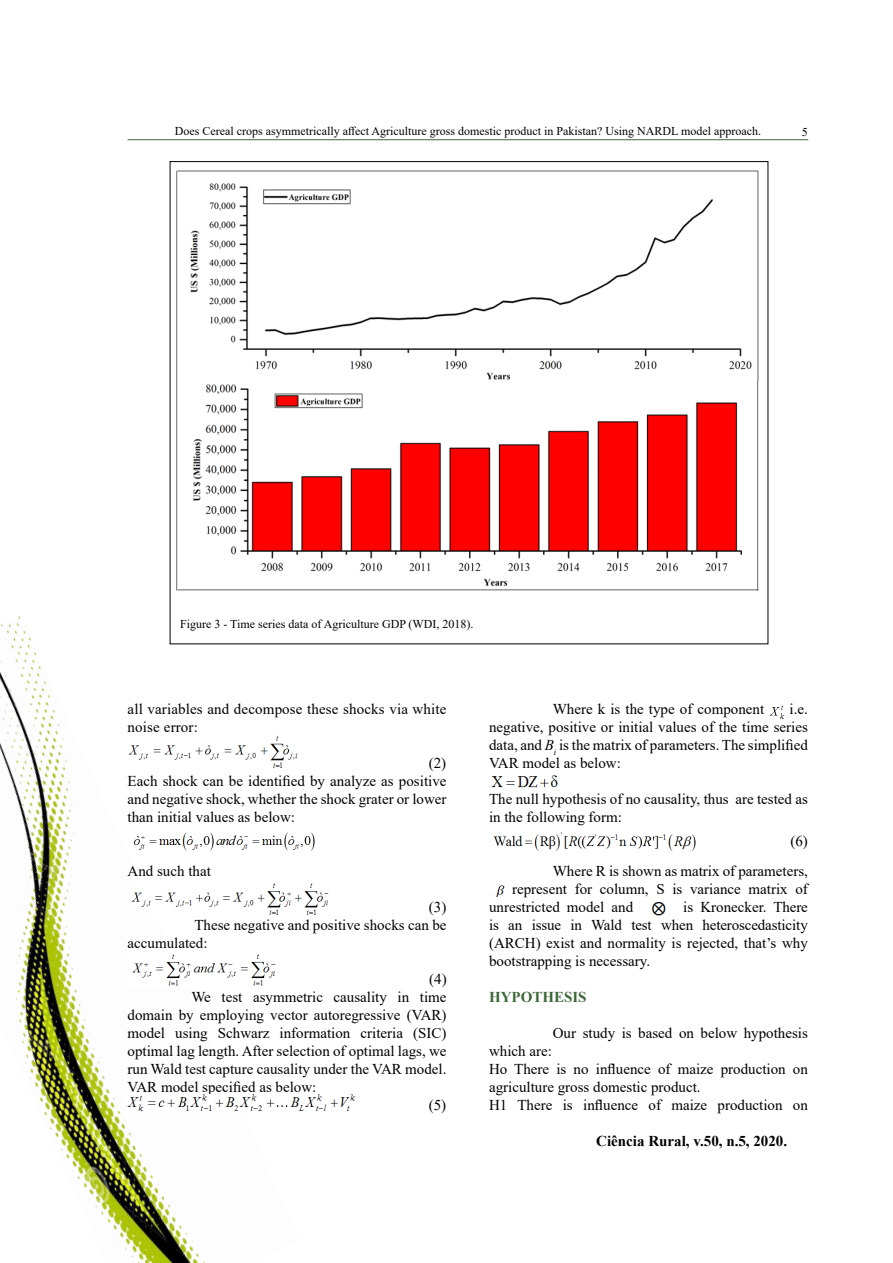
<style>
.page{position:relative;width:893px;height:1263px;background:#fff}
.page>*{position:absolute;margin:0;border:0;box-sizing:border-box;transform-origin:0 0}
.t1{font:15px/18px "Times New Roman";color:#000}
.t2{font:700 15px "Times New Roman";color:#000}
.t3{font:700 15px "Times New Roman";color:#3c683a}
.t4{font:12px "Times New Roman";color:#000}
.s1{font-style:italic}
</style>
<div class="page">
<hr style="left:128px;top:139px;width:680px;height:1px;background:#3c683a">
<img style="left:0;top:615px;width:299px;height:648px">
<img style="left:127px;top:733px;width:172px;height:38px">
<img style="left:130px;top:826px;width:185px;height:31px">
<img style="left:129px;top:880px;width:200px;height:38px">
<img style="left:128px;top:950px;width:151px;height:39px">
<img style="left:126px;top:1094px;width:230px;height:20px">
<img style="left:769px;top:705px;width:16px;height:14px">
<img style="left:491px;top:775px;width:67px;height:13px">
<img style="left:493px;top:832px;width:203px;height:19px">
<img style="left:492px;top:885px;width:13px;height:12px">
<img style="left:651px;top:902px;width:15px;height:14px">
<img style="left:176px;top:170px;width:583px;height:421px">
<p class="t4" style="left:175px;top:123px;width:588px">Does Cereal crops asymmetrically affect Agriculture gross domestic product in Pakistan? Using NARDL model approach.</p>
<p class="t4" style="left:802px;top:123px;width:7px">5</p>
<p class="t4" style="left:180px;top:615px;width:295px">Figure 3 - Time series data of Agriculture GDP (WDI, 2018).</p>
<p class="t1" style="left:128px;top:700px;width:320px">all variables and decompose these shocks via white noise error:</p>
<p class="t1" style="left:128px;top:754px;width:320px;text-align:justify;text-indent:301px">(2)<br>Each shock can be identified by analyze as positive and negative shock, whether the shock grater or lower than initial values as below:</p>
<p class="t1" style="left:128px;top:862px;width:85px">And such that</p>
<p class="t1" style="left:429px;top:898px;width:19px">(3)</p>
<p class="t1" style="left:194px;top:916px;width:254px">These negative and positive shocks can be</p>
<p class="t1" style="left:128px;top:934px;width:81px">accumulated:</p>
<p class="t1" style="left:429px;top:970px;width:19px">(4)</p>
<p class="t1" style="left:191px;top:988px;width:257px">We test asymmetric causality in time</p>
<p class="t1" style="left:128px;top:1006px;width:320px">domain by employing vector autoregressive (VAR)</p>
<p class="t1" style="left:128px;top:1024px;width:320px">model using Schwarz information criteria (SIC)</p>
<p class="t1" style="left:128px;top:1042px;width:320px">optimal lag length. After selection of optimal lags, we</p>
<p class="t1" style="left:128px;top:1060px;width:320px">run Wald test capture causality under the VAR model.</p>
<p class="t1" style="left:128px;top:1078px;width:190px">VAR model specified as below:</p>
<p class="t1" style="left:429px;top:1096px;width:19px">(5)</p>
<p class="t1" style="left:489px;top:700px;width:320px;text-align:justify;text-indent:301px">i.e. negative, positive or initial values of the time series data, and <span class="s1">B</span><sub>i</sub> is the matrix of parameters. The simplified VAR model as below:</p>
<p class="t1" style="left:489px;top:790px;width:320px">The null hypothesis of no causality, thus are tested as in the following form:</p>
<p class="t1" style="left:553px;top:826px;width:257px;line-height:30px;text-align:right">(6)<br>Where R is shown as matrix of parameters,</p>
<p class="t1" style="left:489px;top:880px;width:320px;text-indent:23px">represent for column, S is variance matrix of unrestricted model and</p>
<p class="t1" style="left:553px;top:700px;width:213px">Where k is the type of component</p>
<p class="t1" style="left:489px;top:898px;width:320px;text-align:justify;text-indent:194px">is Kronecker. There is an issue in Wald test when heteroscedasticity (ARCH) exist and normality is rejected, that’s why bootstrapping is necessary.</p>
<p class="t3" style="left:489px;top:986px;width:99px">HYPOTHESIS</p>
<p class="t1" style="left:553px;top:1024px;width:257px">Our study is based on below hypothesis</p>
<p class="t1" style="left:489px;top:1042px;width:320px">which are:<br>Ho There is no influence of maize production on agriculture gross domestic product.<br>H1 There is influence of maize production on</p>
<p class="t2" style="left:596px;top:1130px;width:192px">Ciência Rural, v.50, n.5, 2020.</p>
</div>
